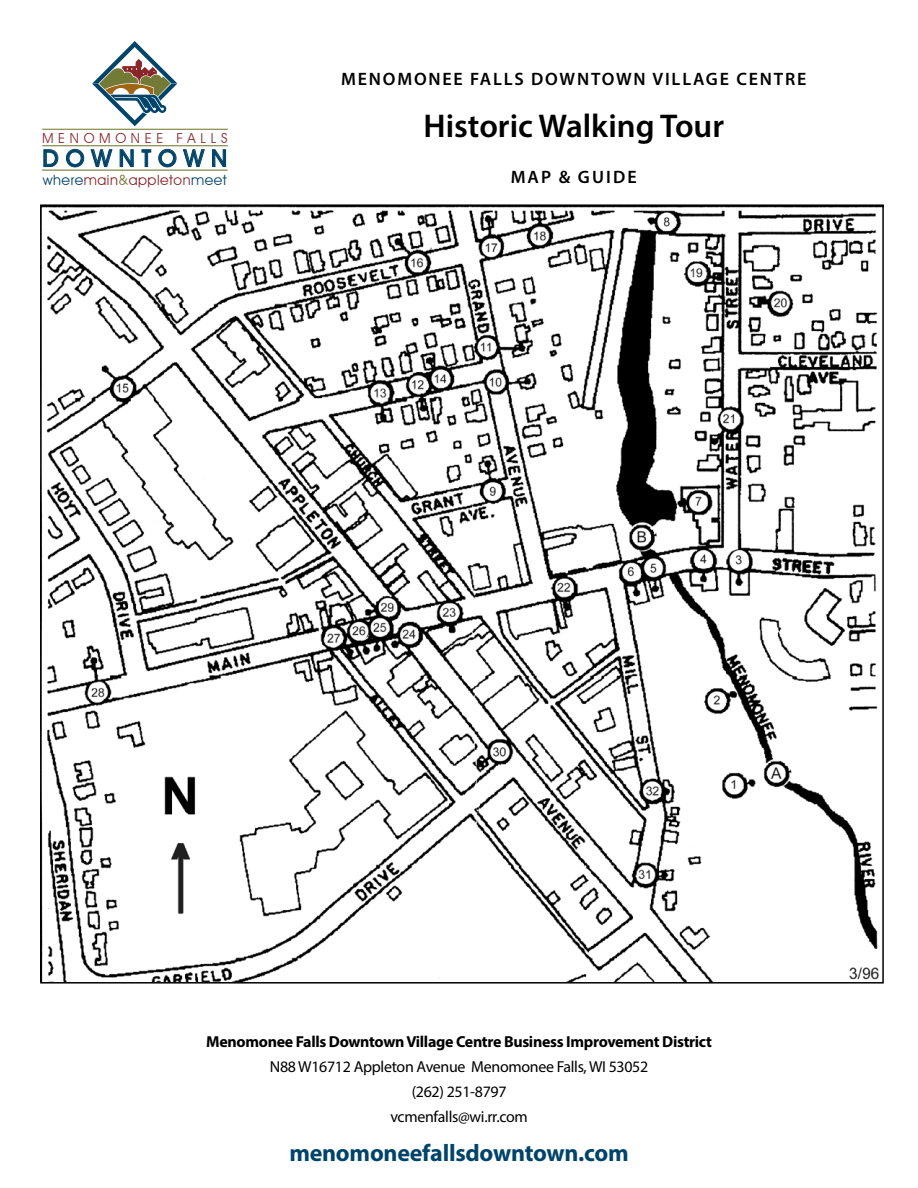
<style>
.page{position:relative;width:918px;height:1188px;background:#fff}
.page>*{position:absolute;margin:0;border:0;box-sizing:border-box;transform-origin:0 0}
.t1{font:600 33px "Myriad Pro";color:#000}
.t2{font:700 24px "Myriad Pro";letter-spacing:-.01em;color:#00446a}
.t3{font:500 23.7px "Avant Garde IT Cby BT";letter-spacing:.3em;color:#00446a}
.t4{font:600 18px "Myriad Pro";letter-spacing:.1em;color:#000}
.t5{font:600 18px "Myriad Pro";letter-spacing:.12em;color:#000}
.t6{font:15.9px/24.8px "Myriad Pro";letter-spacing:-.02em;color:#000;text-align:center}
.t7{font:700 15.9px "Myriad Pro";letter-spacing:-.02em;color:#000}
.t8{font:14.1px "Avant Garde IT Cby BT";letter-spacing:.035em;color:#8a2529}
.t9{font:13.8px "Avant Garde IT Cby BT";letter-spacing:.34em;color:#8a2529}
.s1{color:#00446a}
.s2{color:#727a36}
</style>
<div class="page">
<img style="left:43px;top:207px;width:838px;height:774px">
<svg style="left:92px;top:41px;width:85px;height:85px"></svg>
<svg style="left:43px;top:149px;width:15px;height:18px"></svg>
<svg style="left:66px;top:149px;width:18px;height:18px"></svg>
<svg style="left:90px;top:149px;width:23px;height:18px"></svg>
<svg style="left:120px;top:149px;width:14px;height:18px"></svg>
<svg style="left:141px;top:149px;width:10px;height:18px"></svg>
<svg style="left:158px;top:149px;width:19px;height:18px"></svg>
<svg style="left:183px;top:149px;width:22px;height:18px"></svg>
<svg style="left:212px;top:149px;width:14px;height:18px"></svg>
<hr style="left:42px;top:129px;width:186px;height:1px;background:#727a36">
<hr style="left:42px;top:145px;width:186px;height:1px;background:#727a36">
<hr style="left:42px;top:170px;width:186px;height:1px;background:#727a36">
<p class="t9" style="left:42px;top:129px;width:187px">MENOMONEE FALLS</p>
<h3 class="t3" style="left:43px;top:144px;width:186px">DOWNTOWN</h3>
<p class="t8" style="left:43px;top:171px;width:185px"><span class="s1">where</span>main<span class="s2">&amp;</span>appleton<span class="s1">meet</span></p>
<p class="t4" style="left:341px;top:67px;width:467px">MENOMONEE FALLS DOWNTOWN VILLAGE CENTRE</p>
<h1 class="t1" style="left:423px;top:105px;width:302px">Historic Walking Tour</h1>
<p class="t5" style="left:511px;top:166px;width:128px">MAP &amp; GUIDE</p>
<p class="t7" style="left:206px;top:1032px;width:507px">Menomonee Falls Downtown Village Centre Business Improvement District</p>
<p class="t6" style="left:270px;top:1054px;width:380px">N88 W16712 Appleton Avenue Menomonee Falls, WI 53052 (262) 251-8797<br>vcmenfalls@wi.rr.com</p>
<h2 class="t2" style="left:289px;top:1137px;width:341px">menomoneefallsdowntown.com</h2>
</div>
